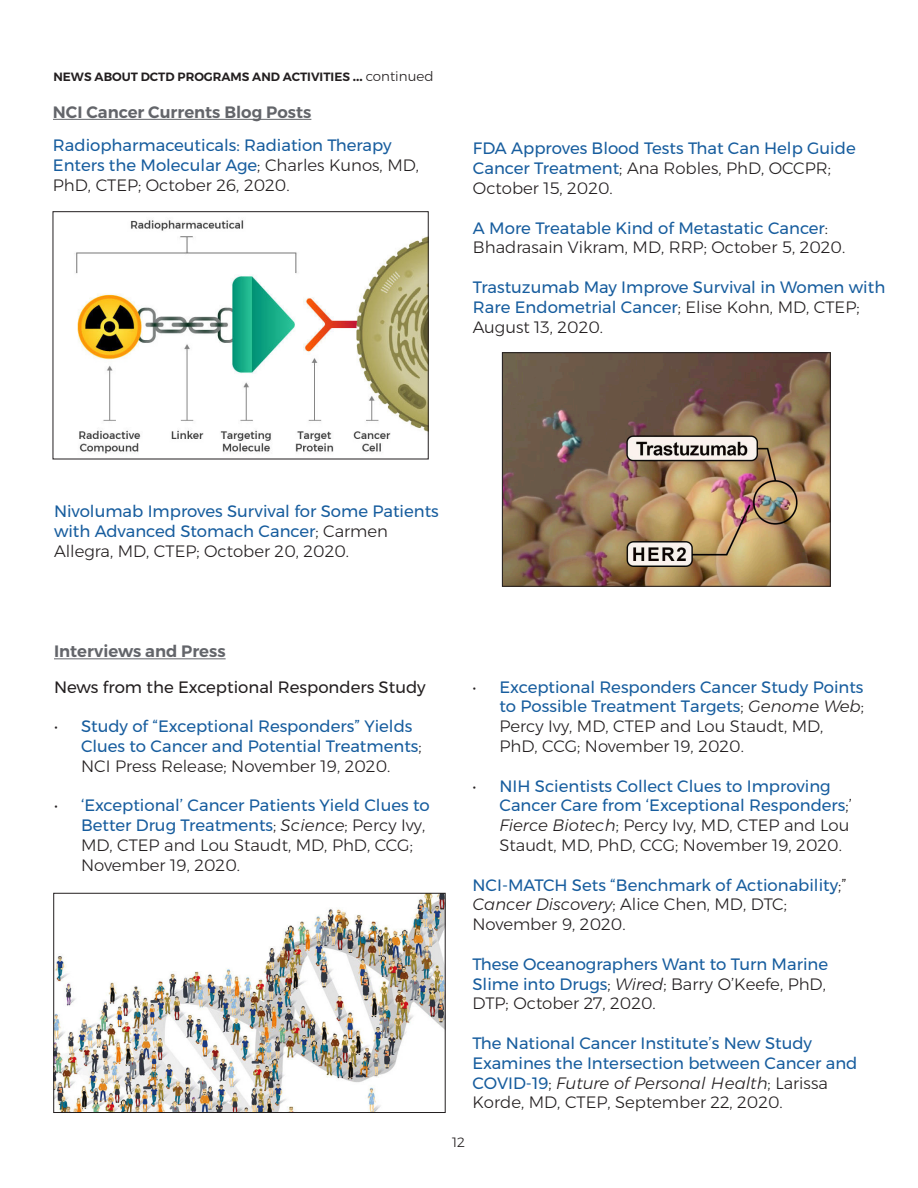
<style>
.page{position:relative;width:918px;height:1188px;background:#fff}
.page>*{position:absolute;margin:0;border:0;box-sizing:border-box;transform-origin:0 0}
.t1{font:16.5px/19.8px "Montserrat";color:#175d9e}
.t2{font:300 16.5px/19.8px "Montserrat";color:#231f20}
.t3{font:600 16.5px "Montserrat";color:#63656a}
.t4{font:16.5px "Montserrat";color:#231f20}
.t5{font:300 13.5px "Montserrat";color:#231f20}
.t6{font:600 12px "Montserrat";color:#231f20}
.s1{font-weight:700;font-size:13.5px}
.s2{font-weight:300;font-size:13.5px}
.s3{font-weight:300;color:#231f20}
.s4{font-weight:400;color:#175d9e}
.s5{font-style:italic}
.s6{font-weight:300;font-style:italic;color:#231f20}
</style>
<div class="page">
<hr style="left:53px;top:119px;width:258px;height:1px;background:#63656a">
<hr style="left:54px;top:658px;width:172px;height:1px;background:#63656a">
<img style="left:74px;top:219px;width:352px;height:235px">
<div style="left:53px;top:211px;width:375px;height:248px;border:1px solid #231f20"></div>
<img style="left:504px;top:354px;width:325px;height:230px">
<div style="left:502px;top:352px;width:329px;height:234px;border:1px solid #231f20"></div>
<img style="left:56px;top:895px;width:387px;height:216px">
<div style="left:54px;top:893px;width:391px;height:220px;border:1px solid #231f20"></div>
<p class="t6" style="left:54px;top:67px;width:381px">NEWS ABOUT DCTD PROGRAMS AND ACTIVITIES <span class="s1">...</span> <span class="s2">continued</span></p>
<p class="t3" style="left:53px;top:99px;width:260px">NCI Cancer Currents Blog Posts</p>
<p class="t1" style="left:53px;top:135px;width:368px">Radiopharmaceuticals: Radiation Therapy<br>Enters the Molecular Age<span class="s3">; Charles Kunos, MD,<br>PhD, CTEP; October 26, 2020.</span></p>
<p class="t1" style="left:473px;top:138px;width:384px">FDA Approves Blood Tests That Can Help Guide<br>Cancer Treatment<span class="s3">; Ana Robles, PhD, OCCPR;<br>October 15, 2020.</span></p>
<p class="t2" style="left:473px;top:218px;width:374px"><span class="s4">A More Treatable Kind of Metastatic Cancer</span>:<br>Bhadrasain Vikram, MD, RRP; October 5, 2020.</p>
<p class="t1" style="left:473px;top:277px;width:414px">Trastuzumab May Improve Survival in Women with<br>Rare Endometrial Cancer<span class="s3">; Elise Kohn, MD, CTEP;<br>August 13, 2020.</span></p>
<p class="t1" style="left:54px;top:502px;width:386px">Nivolumab Improves Survival for Some Patients with Advanced Stomach Cancer<span class="s3">; Carmen<br>Allegra, MD, CTEP; October 20, 2020.</span></p>
<p class="t3" style="left:54px;top:638px;width:173px">Interviews and Press</p>
<p class="t4" style="left:54px;top:674px;width:373px">News from the Exceptional Responders Study</p>
<p class="t1" style="left:81px;top:716px;width:342px;text-indent:-27px"><span class="s3">•</span> Study of “Exceptional Responders” Yields<br>Clues to Cancer and Potential Treatments<span class="s3">;<br>NCI Press Release; November 19, 2020.</span></p>
<p class="t2" style="left:81px;top:795px;width:350px;text-indent:-27px">• <span class="s4">‘Exceptional’ Cancer Patients Yield Clues to Better Drug Treatments</span>; <span class="s5">Science</span>; Percy Ivy, MD, CTEP and Lou Staudt, MD, PhD, CCG; November 19, 2020.</p>
<p class="t1" style="left:500px;top:677px;width:366px;text-indent:-27px"><span class="s3">•</span> Exceptional Responders Cancer Study Points to Possible Treatment Targets<span class="s3">;</span> <span class="s6">Genome Web</span><span class="s3">; Percy Ivy, MD, CTEP and Lou Staudt, MD, PhD, CCG; November 19, 2020.</span></p>
<p class="t1" style="left:500px;top:776px;width:354px;text-indent:-27px"><span class="s3">•</span> NIH Scientists Collect Clues to Improving Cancer Care from ‘Exceptional Responders<span class="s3">;’ </span><span class="s6">Fierce Biotech</span><span class="s3">; Percy Ivy, MD, CTEP and Lou Staudt, MD, PhD, CCG; November 19, 2020.</span></p>
<p class="t1" style="left:472px;top:875px;width:376px">NCI-MATCH Sets “Benchmark of Actionability<span class="s3">;”<br></span><span class="s6">Cancer Discovery</span><span class="s3">; Alice Chen, MD, DTC;<br>November 9, 2020.</span></p>
<p class="t1" style="left:472px;top:954px;width:357px">These Oceanographers Want to Turn Marine<br>Slime into Drugs<span class="s3">;</span> <span class="s6">Wired</span><span class="s3">; Barry O’Keefe, PhD,<br>DTP; October 27, 2020.</span></p>
<p class="t1" style="left:472px;top:1033px;width:386px">The National Cancer Institute’s New Study Examines the Intersection between Cancer and COVID-19<span class="s3">;</span> <span class="s6">Future of Personal Health</span><span class="s3">; Larissa Korde, MD, CTEP, September 22, 2020.</span></p>
<p class="t5" style="left:452px;top:1132px;width:14px">12</p>
</div>
